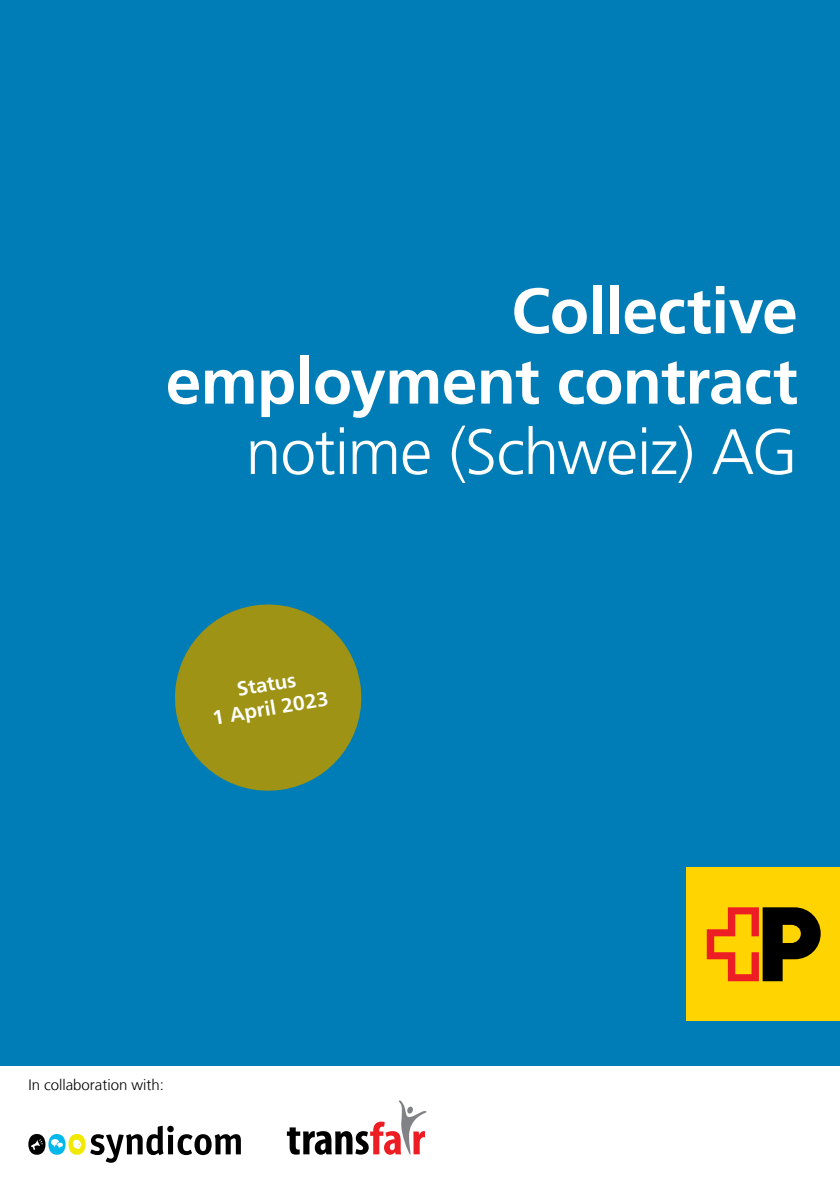
<style>
.page{position:relative;width:840px;height:1191px;background:#fff}
.page>*{position:absolute;margin:0;border:0;box-sizing:border-box;transform-origin:0 0}
.Headline_30{font:700 64px/70.4px "Frutiger";letter-spacing:-.01em;color:#fff;text-align:right}
.Headline_30-2{font:300 64px "Frutiger";letter-spacing:-.02em;color:#fff}
.grund_einzug_11_5{font:700 20px "Frutiger Neue LT Pro";color:#fff}
.Marginaltext_Legende{font:300 15px "Frutiger";color:#000}
</style>
<div class="page">
<div style="left:0;top:0;width:839px;height:1191px;background:#007db6"></div>
<svg style="left:175px;top:604px;width:187px;height:187px"></svg>
<div style="left:0;top:1066px;width:839px;height:125px;background:#fff"></div>
<div style="left:686px;top:867px;width:153px;height:153px;background:#ffd400"></div>
<svg style="left:706px;top:907px;width:114px;height:74px"></svg>
<svg style="left:90px;top:1125px;width:73px;height:37px"></svg>
<div style="left:167px;top:1125px;width:7px;height:7px;background:#000;border-radius:50%"></div>
<div style="left:168px;top:1134px;width:5px;height:20px;background:#000"></div>
<svg style="left:177px;top:1134px;width:64px;height:21px"></svg>
<div style="left:28px;top:1134px;width:17px;height:20px;background:#000;border-radius:50%"></div>
<svg style="left:31px;top:1139px;width:12px;height:11px"></svg>
<div style="left:48px;top:1134px;width:17px;height:20px;background:#00b8ec;border-radius:50%"></div>
<svg style="left:51px;top:1139px;width:12px;height:9px"></svg>
<div style="left:68px;top:1134px;width:17px;height:20px;background:#f1e902;border-radius:50%"></div>
<svg style="left:72px;top:1139px;width:10px;height:9px"></svg>
<svg style="left:287px;top:1100px;width:140px;height:54px"></svg>
<p class="Headline_30" style="left:166px;top:276px;width:633px">Collective employment contract</p>
<p class="Headline_30-2" style="left:245px;top:415px;width:553px">notime (Schweiz) AG</p>
<p class="grund_einzug_11_5" style="left:235px;top:678px;width:61px;rotate:-10deg">Status</p>
<p class="grund_einzug_11_5" style="left:210px;top:706px;width:119px;rotate:-10deg">1 April 2023</p>
<p class="Marginaltext_Legende" style="left:28px;top:1076px;width:137px">In collaboration with:</p>
</div>
